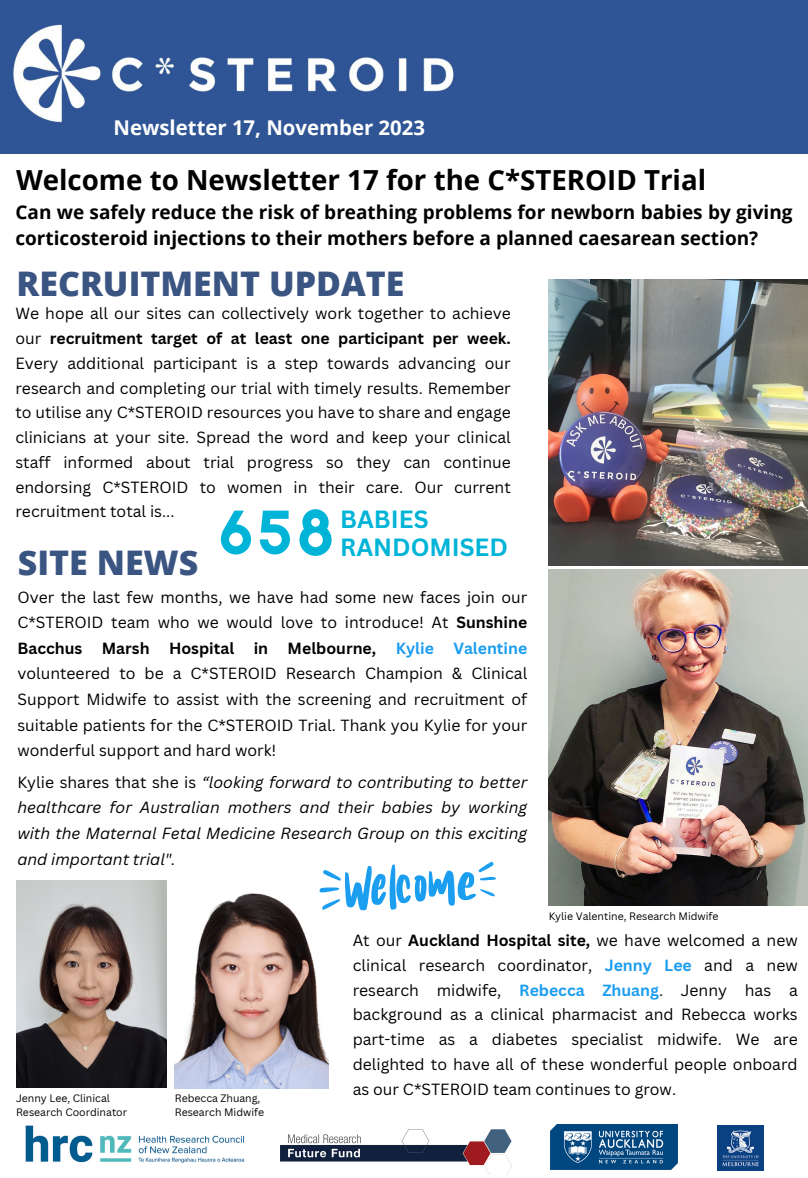
<style>
.page{position:relative;width:808px;height:1178px;background:#fff}
.page>*{position:absolute;margin:0;border:0;box-sizing:border-box;transform-origin:0 0}
.t1{font:800 33.9px "Open Sans";color:#3b5583}
.t2{font:700 27.75px "Open Sans";color:#000}
.t3{font:700 24.3px/27.8px "Canva Sans";color:#00b4d8}
.t4{font:700 20.4px "Open Sans";color:#fff}
.t5{font:700 19.05px/26.4px "Open Sans";color:#000}
.t6{font:15.75px/24.8px "Canva Sans";color:#000;text-align:justify}
.t7{font:italic 15.75px/25.7px "Canva Sans";color:#000;text-align:justify}
.t8{font:10.5px/14px "Canva Sans";color:#000}
.s1{font-weight:700}
.s2{font-weight:700;color:#1b9df0}
.s3{font-style:normal}
</style>
<div class="page">
<div style="left:0;top:0;width:808px;height:154px;background:#2f5595"></div>
<img style="left:12px;top:24px;width:442px;height:99px">
<img style="left:280px;top:1129px;width:231px;height:45px">
<img style="left:25px;top:1125px;width:220px;height:38px">
<img style="left:550px;top:1124px;width:127px;height:45px">
<img style="left:717px;top:1125px;width:46px;height:45px">
<img style="left:549px;top:570px;width:258px;height:335px">
<img style="left:549px;top:279px;width:258px;height:286px">
<img style="left:16px;top:880px;width:151px;height:207px">
<img style="left:175px;top:893px;width:154px;height:195px">
<svg style="left:319px;top:862px;width:177px;height:48px"></svg>
<svg style="left:221px;top:511px;width:30px;height:43px"></svg>
<svg style="left:260px;top:511px;width:30px;height:43px"></svg>
<svg style="left:299px;top:509px;width:32px;height:47px"></svg>
<p class="t4" style="left:114px;top:113px;width:313px">Newsletter 17, November 2023</p>
<p class="t2" style="left:16px;top:160px;width:691px">Welcome to Newsletter 17 for the C*STEROID Trial</p>
<p class="t5" style="left:15px;top:198px;width:778px">Can we safely reduce the risk of breathing problems for newborn babies by giving corticosteroid injections to their mothers before a planned caesarean section?</p>
<p class="t1" style="left:16px;top:260px;width:389px">RECRUITMENT UPDATE</p>
<p class="t6" style="left:15px;top:301px;width:497px">We hope all our sites can collectively work together to achieve our <span class="s1">recruitment target of at least one participant per week.<br></span>Every additional participant is a step towards advancing our research and completing our trial with timely results. Remember to utilise any C*STEROID resources you have to share and engage clinicians at your site. Spread the word and keep your clinical staff informed about trial progress so they can continue endorsing C*STEROID to women in their care. Our current recruitment total is...</p>
<p class="t3" style="left:340px;top:505px;width:169px">BABIES<br>RANDOMISED</p>
<p class="t1" style="left:18px;top:539px;width:182px">SITE NEWS</p>
<p class="t6" style="left:17px;top:584px;width:511px;line-height:25.7px">Over the last few months, we have had some new faces join our C*STEROID team who we would love to introduce! At <span class="s1">Sunshine Bacchus Marsh Hospital in Melbourne,</span> <span class="s2">Kylie Valentine </span>volunteered to be a C*STEROID Research Champion &amp; Clinical Support Midwife to assist with the screening and recruitment of suitable patients for the C*STEROID Trial. Thank you Kylie for your wonderful support and hard work!</p>
<p class="t7" style="left:17px;top:769px;width:511px"><span class="s3">Kylie shares that she is</span> “looking forward to contributing to better healthcare for Australian mothers and their babies by working with the Maternal Fetal Medicine Research Group on this exciting and important trial".</p>
<p class="t8" style="left:549px;top:909px;width:171px">Kylie Valentine, Research Midwife</p>
<p class="t8" style="left:16px;top:1091px;width:113px">Jenny Lee, Clinical<br>Research Coordinator</p>
<p class="t8" style="left:175px;top:1091px;width:91px">Rebecca Zhuang,<br>Research Midwife</p>
<p class="t6" style="left:353px;top:928px;width:446px">At our <span class="s1">Auckland Hospital site,</span> we have welcomed a new clinical research coordinator, <span class="s2">Jenny Lee</span> and a new research midwife, <span class="s2">Rebecca Zhuang</span>. Jenny has a background as a clinical pharmacist and Rebecca works part-time as a diabetes specialist midwife. We are delighted to have all of these wonderful people onboard as our C*STEROID team continues to grow.</p>
</div>
